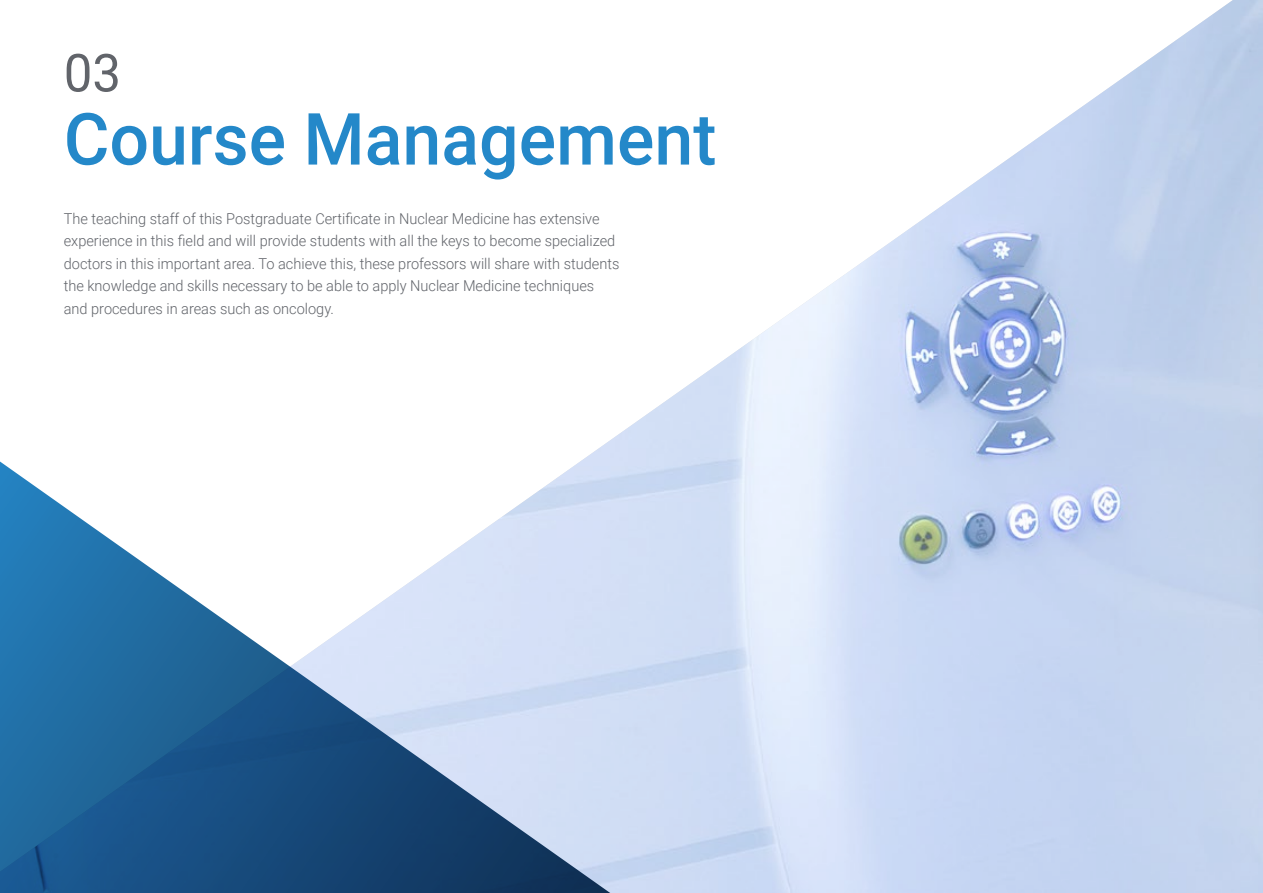
<style>
.page{position:relative;width:1263px;height:893px;background:#fff}
.page>*{position:absolute;margin:0;border:0;box-sizing:border-box;transform-origin:0 0}
.t1{font:500 72px "Roboto";color:#2488c9}
.t2{font:52.5px "Roboto";color:#61646a}
.t3{font:300 15px/22.5px "Roboto";color:#61646a}
</style>
<div class="page">
<img style="left:602px;top:0;width:661px;height:893px">
<svg style="left:0;top:446px;width:640px;height:447px"></svg>
<h2 class="t2" style="left:64px;top:36px;width:59px">03</h2>
<h1 class="t1" style="left:64px;top:89px;width:654px">Course Management</h1>
<p class="t3" style="left:64px;top:207px;width:557px">The teaching staff of this Postgraduate Certificate in Nuclear Medicine has extensive experience in this field and will provide students with all the keys to become specialized doctors in this important area. To achieve this, these professors will share with students the knowledge and skills necessary to be able to apply Nuclear Medicine techniques and procedures in areas such as oncology.</p>
</div>
